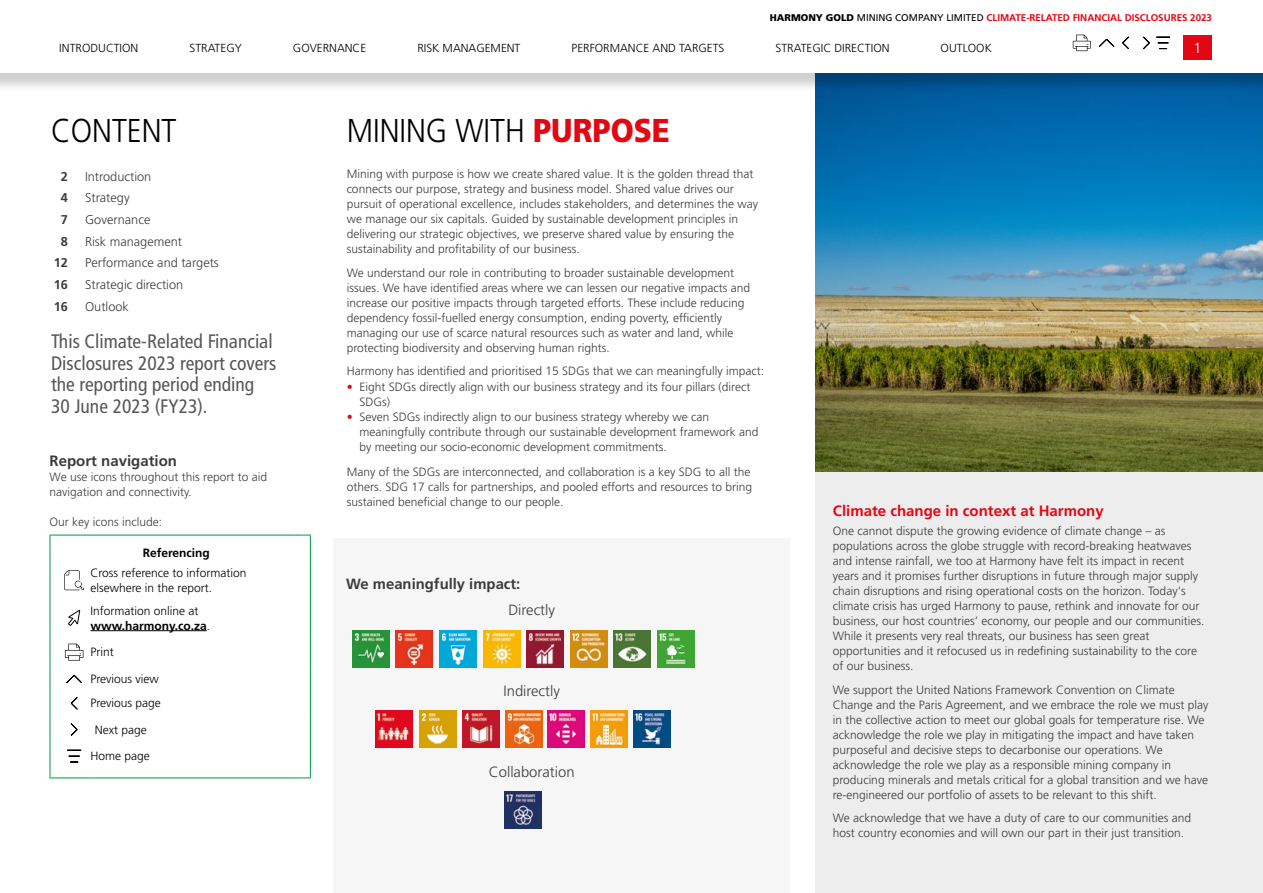
<style>
.page{position:relative;width:1263px;height:893px;background:#fff}
.page>*{position:absolute;margin:0;border:0;box-sizing:border-box;transform-origin:0 0}
.Main-Page-Header{font:300 33px "Frutiger LT Std";color:#000;scale:.9 1}
.Page_Head__HAR23{font:300 33px "Frutiger LT Std";color:#000;scale:.9 1}
.t1{font:condensed 19.5px/21.8px "Frutiger LT Std";color:#575756}
.Front-Level-1{font:700 15px "Frutiger LT Std";color:#e30613}
.Front_Body_Copy__HAR23{font:700 15px "Frutiger LT Std";color:#3c3c3b}
.Front-Body-Copy-aeacb068{font:300 14.85px "Frutiger LT Std";color:#3c3c3b}
.Front-Body-Copy{font:700 14.85px "Frutiger LT Std";color:#3c3c3b}
.t2{font:300 14.55px "Frutiger LT Std";color:#fff}
.Table_Text__HAR23{font:300 12.75px "Frutiger LT Std";color:#3c3c3b}
.Table_Text__HAR23-2{font:700 12.75px "Frutiger LT Std";color:#3c3c3b}
.Front-Body-Copy-2{font:300 12px/15px "Frutiger LT Std";color:#3c3c3b}
.Table_Text__HAR23-3{font:300 12px/15px "Frutiger LT Std";color:#000}
.Front_Body_Copy__HAR23-2{font:300 12px/15px "Frutiger LT Std";color:#3c3c3b}
.Table_Text__HAR23-4{font:700 12px "Frutiger LT Std";color:#000}
.t3{font:300 11.7px "Frutiger LT Std";color:#000}
.t4{font:700 9.75px "Frutiger LT Std";color:#e30613}
.s1{font-weight:900;color:#000}
.s2{font-weight:400;color:#000}
.s3{font-weight:700}
.s4{font-weight:900;color:#e30613}
.s5{color:#e30613}
</style>
<div class="page">
<div style="left:333px;top:538px;width:457px;height:355px;background:#f6f6f6"></div>
<div style="left:815px;top:456px;width:448px;height:437px;background:#ededed"></div>
<img style="left:815px;top:92px;width:448px;height:379px">
<hr style="left:58px;top:535px;width:32px;height:1px;background:#009641">
<hr style="left:90px;top:535px;width:205px;height:1px;background:#009641">
<svg style="left:50px;top:535px;width:8px;height:27px"></svg>
<svg style="left:295px;top:535px;width:16px;height:27px"></svg>
<hr style="left:50px;top:562px;width:1px;height:37px;background:#009641">
<hr style="left:310px;top:562px;width:1px;height:37px;background:#009641">
<hr style="left:50px;top:599px;width:1px;height:38px;background:#009641">
<hr style="left:310px;top:599px;width:1px;height:38px;background:#009641">
<hr style="left:50px;top:637px;width:1px;height:31px;background:#009641">
<hr style="left:310px;top:637px;width:1px;height:31px;background:#009641">
<svg style="left:50px;top:668px;width:8px;height:111px"></svg>
<hr style="left:58px;top:778px;width:32px;height:1px;background:#009641">
<hr style="left:90px;top:778px;width:205px;height:1px;background:#009641">
<svg style="left:295px;top:668px;width:16px;height:111px"></svg>
<svg style="left:64px;top:570px;width:20px;height:20px"></svg>
<svg style="left:68px;top:609px;width:13px;height:17px"></svg>
<hr style="left:90px;top:630px;width:117px;height:1px;background:#000">
<svg style="left:65px;top:644px;width:18px;height:17px"></svg>
<svg style="left:66px;top:674px;width:16px;height:10px"></svg>
<svg style="left:70px;top:697px;width:8px;height:13px"></svg>
<svg style="left:70px;top:723px;width:8px;height:13px"></svg>
<svg style="left:68px;top:750px;width:13px;height:13px"></svg>
<img style="left:352px;top:630px;width:37px;height:37px">
<img style="left:396px;top:630px;width:37px;height:37px">
<img style="left:527px;top:630px;width:37px;height:37px">
<img style="left:570px;top:630px;width:37px;height:37px">
<img style="left:614px;top:630px;width:37px;height:37px">
<img style="left:657px;top:630px;width:37px;height:37px">
<img style="left:439px;top:630px;width:37px;height:37px">
<img style="left:483px;top:630px;width:37px;height:37px">
<img style="left:376px;top:711px;width:37px;height:37px">
<img style="left:419px;top:711px;width:37px;height:37px">
<img style="left:463px;top:711px;width:37px;height:37px">
<img style="left:590px;top:711px;width:37px;height:37px">
<img style="left:634px;top:711px;width:37px;height:37px">
<img style="left:505px;top:711px;width:37px;height:37px">
<img style="left:548px;top:711px;width:37px;height:37px">
<img style="left:505px;top:791px;width:37px;height:37px">
<div style="left:0;top:0;width:1263px;height:92px;background:#000;opacity:.19"></div>
<div style="left:0;top:0;width:1263px;height:73px;background:#fff"></div>
<div style="left:1183px;top:35px;width:29px;height:24px;background:#e30613"></div>
<svg style="left:1157px;top:37px;width:12px;height:12px"></svg>
<svg style="left:1122px;top:36px;width:28px;height:14px"></svg>
<svg style="left:1099px;top:38px;width:16px;height:9px"></svg>
<svg style="left:1073px;top:35px;width:18px;height:16px"></svg>
<p class="t4" style="left:770px;top:12px;width:444px"><span class="s1">HARMONY GOLD</span> <span class="s2">MINING COMPANY LIMITED</span> CLIMATE-RELATED FINANCIAL DISCLOSURES 2023</p>
<p class="t3" style="left:59px;top:41px;width:81px">INTRODUCTION</p>
<p class="t2" style="left:1193px;top:39px;width:10px">1</p>
<p class="t3" style="left:189px;top:41px;width:54px">STRATEGY</p>
<p class="t3" style="left:293px;top:41px;width:75px">GOVERNANCE</p>
<p class="t3" style="left:417px;top:41px;width:105px">RISK MANAGEMENT</p>
<p class="t3" style="left:571px;top:41px;width:154px">PERFORMANCE AND TARGETS</p>
<p class="t3" style="left:775px;top:41px;width:116px">STRATEGIC DIRECTION</p>
<p class="t3" style="left:941px;top:41px;width:53px">OUTLOOK</p>
<p class="Page_Head__HAR23" style="left:51px;top:112px;width:141px">CONTENT</p>
<p class="Table_Text__HAR23-2" style="left:61px;top:169px;width:9px">2</p>
<p class="Table_Text__HAR23" style="left:85px;top:169px;width:68px">Introduction</p>
<p class="Table_Text__HAR23-2" style="left:61px;top:190px;width:9px">4</p>
<p class="Table_Text__HAR23" style="left:85px;top:191px;width:46px">Strategy</p>
<p class="Table_Text__HAR23-2" style="left:61px;top:212px;width:9px">7</p>
<p class="Table_Text__HAR23" style="left:85px;top:212px;width:67px">Governance</p>
<p class="Table_Text__HAR23-2" style="left:61px;top:234px;width:9px">8</p>
<p class="Table_Text__HAR23" style="left:85px;top:234px;width:99px">Risk management</p>
<p class="Table_Text__HAR23-2" style="left:54px;top:255px;width:16px">12</p>
<p class="Table_Text__HAR23" style="left:85px;top:256px;width:135px">Performance and targets</p>
<p class="Table_Text__HAR23-2" style="left:54px;top:277px;width:16px">16</p>
<p class="Table_Text__HAR23" style="left:85px;top:277px;width:100px">Strategic direction</p>
<p class="Table_Text__HAR23-2" style="left:54px;top:299px;width:16px">16</p>
<p class="Table_Text__HAR23" style="left:85px;top:299px;width:45px">Outlook</p>
<p class="t1" style="left:51px;top:330px;width:227px">This Climate-Related Financial<br>Disclosures 2023 report covers the reporting period ending<br>30 June 2023 (FY23).</p>
<p class="Front_Body_Copy__HAR23" style="left:50px;top:452px;width:129px">Report navigation</p>
<p class="Front_Body_Copy__HAR23-2" style="left:50px;top:470px;width:219px">We use icons throughout this report to aid navigation and connectivity.</p>
<p class="Front_Body_Copy__HAR23-2" style="left:50px;top:515px;width:114px">Our key icons include:</p>
<p class="Table_Text__HAR23-4" style="left:143px;top:546px;width:69px">Referencing</p>
<p class="Table_Text__HAR23-3" style="left:90px;top:565px;width:158px">Cross reference to information elsewhere in the report.</p>
<p class="Table_Text__HAR23-3" style="left:90px;top:603px;width:121px">Information online at <span class="s3">www.harmony.co.za</span>.</p>
<p class="Table_Text__HAR23-3" style="left:90px;top:645px;width:25px">Print</p>
<p class="Table_Text__HAR23-3" style="left:90px;top:672px;width:70px">Previous view</p>
<p class="Table_Text__HAR23-3" style="left:90px;top:696px;width:72px">Previous page</p>
<p class="Table_Text__HAR23-3" style="left:95px;top:722px;width:54px">Next page</p>
<p class="Table_Text__HAR23-3" style="left:90px;top:749px;width:61px">Home page</p>
<p class="Main-Page-Header" style="left:347px;top:112px;width:361px">MINING WITH <span class="s4">PURPOSE</span></p>
<p class="Front-Body-Copy-2" style="left:347px;top:167px;width:413px">Mining with purpose is how we create shared value. It is the golden thread that connects our purpose, strategy and business model. Shared value drives our pursuit of operational excellence, includes stakeholders, and determines the way we manage our six capitals. Guided by sustainable development principles in delivering our strategic objectives, we preserve shared value by ensuring the sustainability and profitability of our business.</p>
<p class="Front-Body-Copy-2" style="left:347px;top:265px;width:405px">We understand our role in contributing to broader sustainable development issues. We have identified areas where we can lessen our negative impacts and increase our positive impacts through targeted efforts. These include reducing dependency fossil-fuelled energy consumption, ending poverty, efficiently managing our use of scarce natural resources such as water and land, while protecting biodiversity and observing human rights.</p>
<p class="Front-Body-Copy-2" style="left:347px;top:364px;width:419px">Harmony has identified and prioritised 15 SDGs that we can meaningfully impact:</p>
<p class="Front-Body-Copy-2" style="left:359px;top:379px;width:392px;text-indent:-13px"><span class="s5">•</span> Eight SDGs directly align with our business strategy and its four pillars (direct<br>SDGs)</p>
<p class="Front-Body-Copy-2" style="left:359px;top:409px;width:401px;text-indent:-13px"><span class="s5">•</span> Seven SDGs indirectly align to our business strategy whereby we can meaningfully contribute through our sustainable development framework and by meeting our socio-economic development commitments.</p>
<p class="Front-Body-Copy-2" style="left:347px;top:465px;width:407px">Many of the SDGs are interconnected, and collaboration is a key SDG to all the others. SDG 17 calls for partnerships, and pooled efforts and resources to bring sustained beneficial change to our people.</p>
<p class="Front-Body-Copy" style="left:346px;top:575px;width:176px">We meaningfully impact:</p>
<p class="Front-Body-Copy-aeacb068" style="left:508px;top:602px;width:48px">Directly</p>
<p class="Front-Body-Copy-aeacb068" style="left:503px;top:682px;width:58px">Indirectly</p>
<p class="Front-Body-Copy-aeacb068" style="left:489px;top:763px;width:87px">Collaboration</p>
<p class="Front-Level-1" style="left:833px;top:502px;width:272px">Climate change in context at Harmony</p>
<p class="Front-Body-Copy-2" style="left:833px;top:524px;width:373px">One cannot dispute the growing evidence of climate change – as populations across the globe struggle with record-breaking heatwaves and intense rainfall, we too at Harmony have felt its impact in recent years and it promises further disruptions in future through major supply chain disruptions and rising operational costs on the horizon. Today's climate crisis has urged Harmony to pause, rethink and innovate for our business, our host countries’ economy, our people and our communities.<br>While it presents very real threats, our business has seen great opportunities and it refocused us in redefining sustainability to the core of our business.</p>
<p class="Front-Body-Copy-2" style="left:833px;top:682px;width:377px">We support the United Nations Framework Convention on Climate Change and the Paris Agreement, and we embrace the role we must play in the collective action to meet our global goals for temperature rise. We acknowledge the role we play in mitigating the impact and have taken purposeful and decisive steps to decarbonise our operations. We acknowledge the role we play as a responsible mining company in producing minerals and metals critical for a global transition and we have re-engineered our portfolio of assets to be relevant to this shift.</p>
<p class="Front-Body-Copy-2" style="left:833px;top:811px;width:360px">We acknowledge that we have a duty of care to our communities and host country economies and will own our part in their just transition.</p>
</div>
